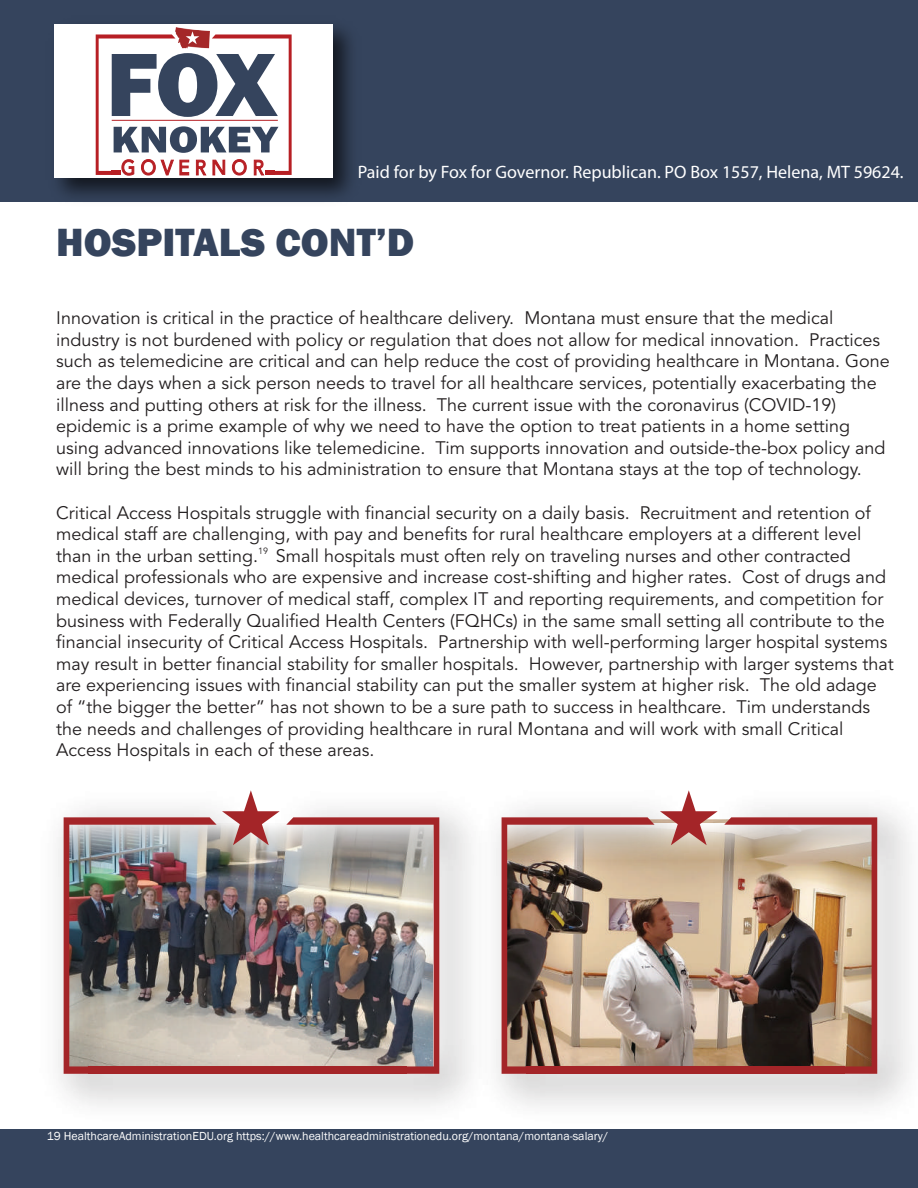
<style>
.page{position:relative;width:918px;height:1188px;background:#35445d}
.page>*{position:absolute;margin:0;border:0;box-sizing:border-box;transform-origin:0 0}
.t1{font:800 40.5px "Franklin Gothic";color:#35445d}
.t2{font:18px/21.6px "Avenir LT Std";color:#231f20}
.t3{font:18px "Myriad Pro";color:#fff}
.t4{font:12px "Franklin Gothic";color:#fff}
</style>
<div class="page">
<div style="left:0;top:202px;width:918px;height:927px;background:#fff"></div>
<img style="left:54px;top:24px;width:297px;height:173px">
<div style="left:55px;top:25px;width:278px;height:153px;background:#fff"></div>
<img style="left:176px;top:27px;width:33px;height:4px">
<svg style="left:96px;top:31px;width:196px;height:145px"></svg>
<img style="left:58px;top:808px;width:407px;height:298px">
<img style="left:286px;top:817px;width:153px;height:257px">
<div style="left:389px;top:1066px;width:18px;height:8px;background:#a42528"></div>
<div style="left:88px;top:1066px;width:310px;height:8px;background:#a42528"></div>
<img style="left:64px;top:790px;width:216px;height:284px">
<img style="left:465px;top:807px;width:445px;height:299px">
<img style="left:724px;top:817px;width:153px;height:257px">
<div style="left:827px;top:1066px;width:18px;height:8px;background:#a42528"></div>
<div style="left:526px;top:1066px;width:310px;height:8px;background:#a42528"></div>
<img style="left:502px;top:790px;width:216px;height:284px">
<p class="t3" style="left:358px;top:161px;width:547px">Paid for by Fox for Governor. Republican. PO Box 1557, Helena, MT 59624.</p>
<h1 class="t1" style="left:56px;top:216px;width:360px">HOSPITALS CONT’D</h1>
<p class="t2" style="left:56px;top:308px;width:835px">Innovation is critical in the practice of healthcare delivery. Montana must ensure that the medical industry is not burdened with policy or regulation that does not allow for medical innovation. Practices such as telemedicine are critical and can help reduce the cost of providing healthcare in Montana. Gone are the days when a sick person needs to travel for all healthcare services, potentially exacerbating the illness and putting others at risk for the illness. The current issue with the coronavirus (COVID-19) epidemic is a prime example of why we need to have the option to treat patients in a home setting using advanced innovations like telemedicine. Tim supports innovation and outside-the-box policy and will bring the best minds to his administration to ensure that Montana stays at the top of technology.</p>
<p class="t2" style="left:56px;top:502px;width:839px">Critical Access Hospitals struggle with financial security on a daily basis. Recruitment and retention of medical staff are challenging, with pay and benefits for rural healthcare employers at a different level than in the urban setting.<sup>19</sup> Small hospitals must often rely on traveling nurses and other contracted medical professionals who are expensive and increase cost-shifting and higher rates. Cost of drugs and medical devices, turnover of medical staff, complex IT and reporting requirements, and competition for business with Federally Qualified Health Centers (FQHCs) in the same small setting all contribute to the financial insecurity of Critical Access Hospitals. Partnership with well-performing larger hospital systems may result in better financial stability for smaller hospitals. However, partnership with larger systems that are experiencing issues with financial stability can put the smaller system at higher risk. The old adage of “the bigger the better” has not shown to be a sure path to success in healthcare. Tim understands the needs and challenges of providing healthcare in rural Montana and will work with small Critical Access Hospitals in each of these areas.</p>
<p class="t4" style="left:47px;top:1128px;width:563px">19 HealthcareAdministrationEDU.org https://www.healthcareadministrationedu.org/montana/montana-salary/</p>
</div>
